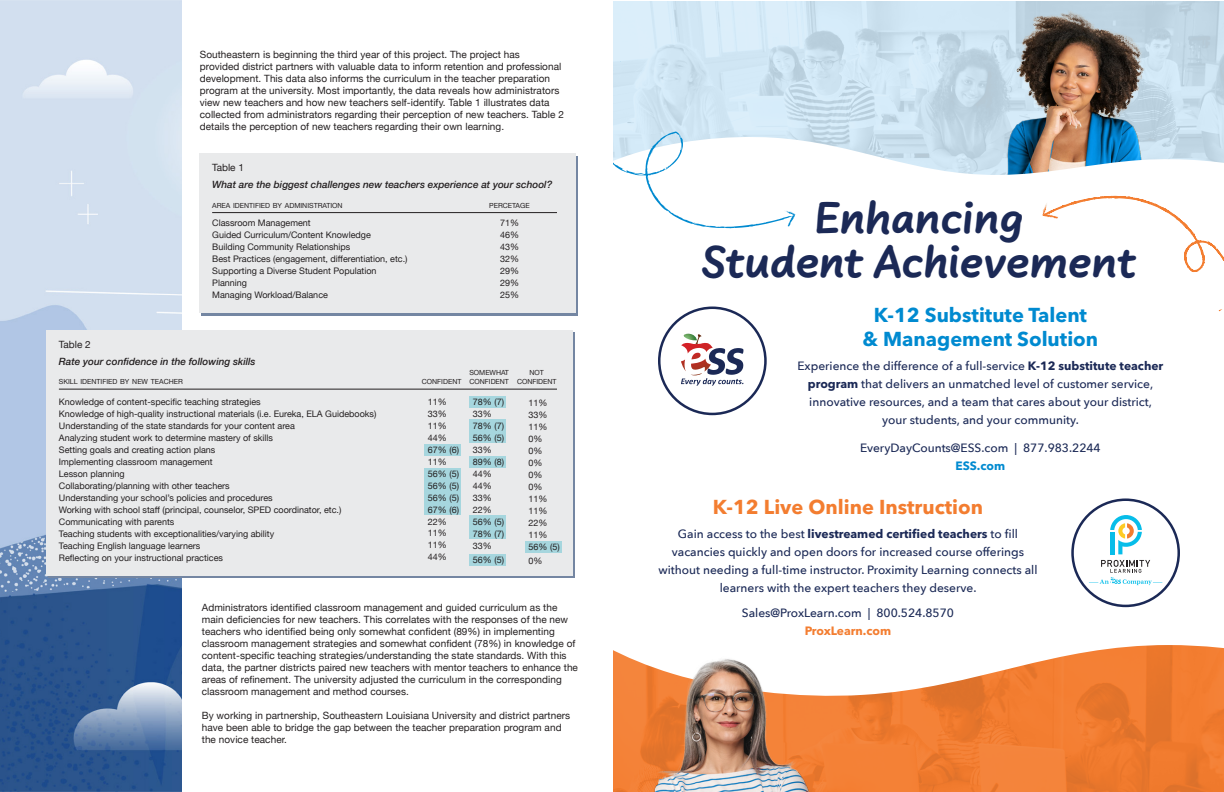
<style>
.page{position:relative;width:1224px;height:792px;background:#fff}
.page>*{position:absolute;margin:0;border:0;box-sizing:border-box;transform-origin:0 0}
.t1{font:800 46px/44px "Uberhand Pro";color:#1b2956;text-align:center}
.t2{font:700 20px/24px "Avenir Next LT Pro";color:#008ad0;text-align:center}
.t3{font:700 20px "Avenir Next LT Pro";color:#f37d30}
.t4{font:500 12px/18px "Avenir Next";color:#1b2956;text-align:center}
.t5{font:700 12px "Avenir Next LT Pro";color:#1b2956}
.t6{font:700 12px "Avenir Next LT Pro";letter-spacing:-.005em;color:#f37d30}
.t7{font:700 12px "Avenir Next LT Pro";color:#008ad0}
.t8{font:10px/12px "Helvetica Neue";letter-spacing:.005em;color:#231f20}
.t9{font:italic 500 10px "Helvetica Neue";color:#231f20}
.t10{font:9px/12px "Helvetica Neue";color:#231f20}
.t11{font:7px "Helvetica Neue";color:#231f20}
.s1{font-family:"Avenir Next LT Pro";font-weight:700}
.s2{font-family:"Avenir Next";font-weight:500}
</style>
<div class="page">
<div style="left:202px;top:156px;width:376px;height:160px;background:#7486a2"></div>
<img style="left:0;top:0;width:181px;height:792px">
<div style="left:200px;top:153px;width:376px;height:160px;background:#e9eaeb"></div>
<hr style="left:212px;top:212px;width:345px;height:1px;background:#231f20">
<div style="left:47px;top:330px;width:526px;height:246px;background:#e9eaeb"></div>
<hr style="left:59px;top:389px;width:498px;height:1px;background:#231f20">
<div style="left:469px;top:396px;width:37px;height:11px;background:#a6d6de"></div>
<div style="left:469px;top:420px;width:37px;height:11px;background:#a6d6de"></div>
<div style="left:469px;top:516px;width:37px;height:11px;background:#a6d6de"></div>
<div style="left:469px;top:432px;width:37px;height:11px;background:#a6d6de"></div>
<div style="left:469px;top:528px;width:37px;height:11px;background:#a6d6de"></div>
<div style="left:469px;top:554px;width:37px;height:12px;background:#a6d6de"></div>
<div style="left:525px;top:542px;width:37px;height:11px;background:#a6d6de"></div>
<div style="left:469px;top:456px;width:37px;height:11px;background:#a6d6de"></div>
<div style="left:425px;top:444px;width:36px;height:11px;background:#a6d6de"></div>
<div style="left:425px;top:468px;width:36px;height:11px;background:#a6d6de"></div>
<div style="left:425px;top:480px;width:36px;height:11px;background:#a6d6de"></div>
<div style="left:425px;top:492px;width:36px;height:11px;background:#a6d6de"></div>
<div style="left:425px;top:504px;width:36px;height:11px;background:#a6d6de"></div>
<img style="left:613px;top:1px;width:611px;height:134px">
<img style="left:992px;top:9px;width:160px;height:126px">
<svg style="left:660px;top:135px;width:562px;height:209px"></svg>
<svg style="left:1041px;top:133px;width:183px;height:143px"></svg>
<svg style="left:613px;top:122px;width:183px;height:106px"></svg>
<img style="left:613px;top:699px;width:611px;height:93px">
<svg style="left:613px;top:502px;width:611px;height:197px"></svg>
<div style="left:1073px;top:500px;width:106px;height:106px;background:#fff;border-radius:50%"></div>
<svg style="left:1110px;top:515px;width:32px;height:39px"></svg>
<svg style="left:1089px;top:560px;width:73px;height:25px"></svg>
<div style="left:1071px;top:498px;width:109px;height:109px;border:3px solid #1b2956;border-radius:50%"></div>
<div style="left:659px;top:308px;width:106px;height:106px;background:#fff;border-radius:50%"></div>
<svg style="left:681px;top:334px;width:62px;height:52px"></svg>
<div style="left:658px;top:307px;width:109px;height:108px;border:3px solid #1b2956;border-radius:50%"></div>
<img style="left:639px;top:652px;width:191px;height:140px">
<p class="t8" style="left:200px;top:49px;width:366px">Southeastern is beginning the third year of this project. The project has<br>provided district partners with valuable data to inform retention and professional development. This data also informs the curriculum in the teacher preparation program at the university. Most importantly, the data reveals how administrators view new teachers and how new teachers self-identify. Table 1 illustrates data collected from administrators regarding their perception of new teachers. Table 2 details the perception of new teachers regarding their own learning.</p>
<p class="t8" style="left:212px;top:162px;width:33px">Table 1</p>
<p class="t11" style="left:212px;top:200px;width:132px">AREA IDENTIFIED BY ADMINISTRATION</p>
<p class="t11" style="left:489px;top:200px;width:42px">PERCETAGE</p>
<p class="t10" style="left:212px;top:217px;width:100px">Classroom Management</p>
<p class="t10" style="left:500px;top:217px;width:21px">71%</p>
<p class="t10" style="left:212px;top:229px;width:160px">Guided Curriculum/Content Knowledge</p>
<p class="t10" style="left:500px;top:229px;width:21px">46%</p>
<p class="t10" style="left:212px;top:241px;width:140px">Building Community Relationships</p>
<p class="t10" style="left:500px;top:241px;width:21px">43%</p>
<p class="t10" style="left:212px;top:253px;width:197px">Best Practices (engagement, differentiation, etc.)</p>
<p class="t10" style="left:500px;top:253px;width:21px">32%</p>
<p class="t10" style="left:212px;top:265px;width:166px">Supporting a Diverse Student Population</p>
<p class="t10" style="left:500px;top:265px;width:21px">29%</p>
<p class="t10" style="left:212px;top:277px;width:36px">Planning</p>
<p class="t10" style="left:500px;top:277px;width:21px">29%</p>
<p class="t10" style="left:212px;top:289px;width:117px">Managing Workload/Balance</p>
<p class="t10" style="left:500px;top:289px;width:21px">25%</p>
<p class="t9" style="left:212px;top:176px;width:342px">What are the biggest challenges new teachers experience at your school?</p>
<p class="t8" style="left:59px;top:339px;width:33px">Table 2</p>
<p class="t11" style="left:59px;top:377px;width:126px">SKILL IDENTIFIED BY NEW TEACHER</p>
<p class="t10" style="left:59px;top:396px;width:319px">Knowledge of content-specific teaching strategies<br>Knowledge of high-quality instructional materials (i.e. Eureka, ELA Guidebooks)<br>Understanding of the state standards for your content area<br>Analyzing student work to determine mastery of skills<br>Setting goals and creating action plans<br>Implementing classroom management<br>Lesson planning<br>Collaborating/planning with other teachers<br>Understanding your school’s policies and procedures<br>Working with school staff (principal, counselor, SPED coordinator, etc.)<br>Communicating with parents<br>Teaching students with exceptionalities/varying ability<br>Teaching English language learners<br>Reflecting on your instructional practices</p>
<p class="t9" style="left:59px;top:352px;width:198px">Rate your confidence in the following skills</p>
<p class="t11" style="left:469px;top:368px;width:41px">SOMEWHAT</p>
<p class="t11" style="left:530px;top:368px;width:16px">NOT</p>
<p class="t10" style="left:473px;top:396px;width:33px">78% (7)<br>33%<br>78% (7)<br>56% (5)<br>33%<br>89% (8)<br>44%<br>44%<br>33%<br>22%<br>56% (5)<br>78% (7)<br>33%</p>
<p class="t10" style="left:473px;top:554px;width:33px">56% (5)</p>
<p class="t11" style="left:422px;top:377px;width:136px">CONFIDENT CONFIDENT CONFIDENT</p>
<p class="t10" style="left:428px;top:396px;width:33px">11%<br>33%<br>11%<br>44%<br>67% (6)<br>11%<br>56% (5)<br>56% (5)<br>56% (5)<br>67% (6)<br>22%<br>11%<br>11%<br>44%</p>
<p class="t10" style="left:528px;top:397px;width:33px">11%<br>33%<br>11%<br>0%<br>0%<br>0%<br>0%<br>0%<br>11%<br>11%<br>22%<br>11%<br>56% (5)</p>
<p class="t10" style="left:528px;top:556px;width:16px">0%</p>
<p class="t8" style="left:202px;top:602px;width:378px">Administrators identified classroom management and guided curriculum as the main deficiencies for new teachers. This correlates with the responses of the new teachers who identified being only somewhat confident (89%) in implementing classroom management strategies and somewhat confident (78%) in knowledge of content-specific teaching strategies/understanding the state standards. With this data, the partner districts paired new teachers with mentor teachers to enhance the areas of refinement. The university adjusted the curriculum in the corresponding classroom management and method courses.</p>
<p class="t8" style="left:202px;top:710px;width:370px">By working in partnership, Southeastern Louisiana University and district partners have been able to bridge the gap between the teacher preparation program and the novice teacher.</p>
<h1 class="t1" style="left:701px;top:193px;width:437px">Enhancing<br>Student Achievement</h1>
<h2 class="t2" style="left:863px;top:303px;width:237px">K-12 Substitute Talent<br>&amp; Management Solution</h2>
<p class="t4" style="left:797px;top:357px;width:367px">Experience the difference of a full-service <span class="s1">K-12 substitute teacher program</span> that delivers an unmatched level of customer service, innovative resources, and a team that cares about your district, your students, and your community.</p>
<p class="t4" style="left:860px;top:438px;width:242px">EveryDayCounts@ESS.com | 877.983.2244</p>
<p class="t7" style="left:956px;top:458px;width:51px">ESS.com</p>
<h2 class="t3" style="left:713px;top:494px;width:272px">K-12 Live Online Instruction</h2>
<p class="t5" style="left:678px;top:527px;width:342px"><span class="s2">Gain access to the best</span> livestreamed certified teachers <span class="s2">to fill</span></p>
<p class="t4" style="left:658px;top:543px;width:381px">vacancies quickly and open doors for increased course offerings without needing a full-time instructor. Proximity Learning connects all learners with the expert teachers they deserve.</p>
<p class="t4" style="left:742px;top:604px;width:214px">Sales@ProxLearn.com | 800.524.8570</p>
<p class="t6" style="left:805px;top:624px;width:88px">ProxLearn.com</p>
</div>
